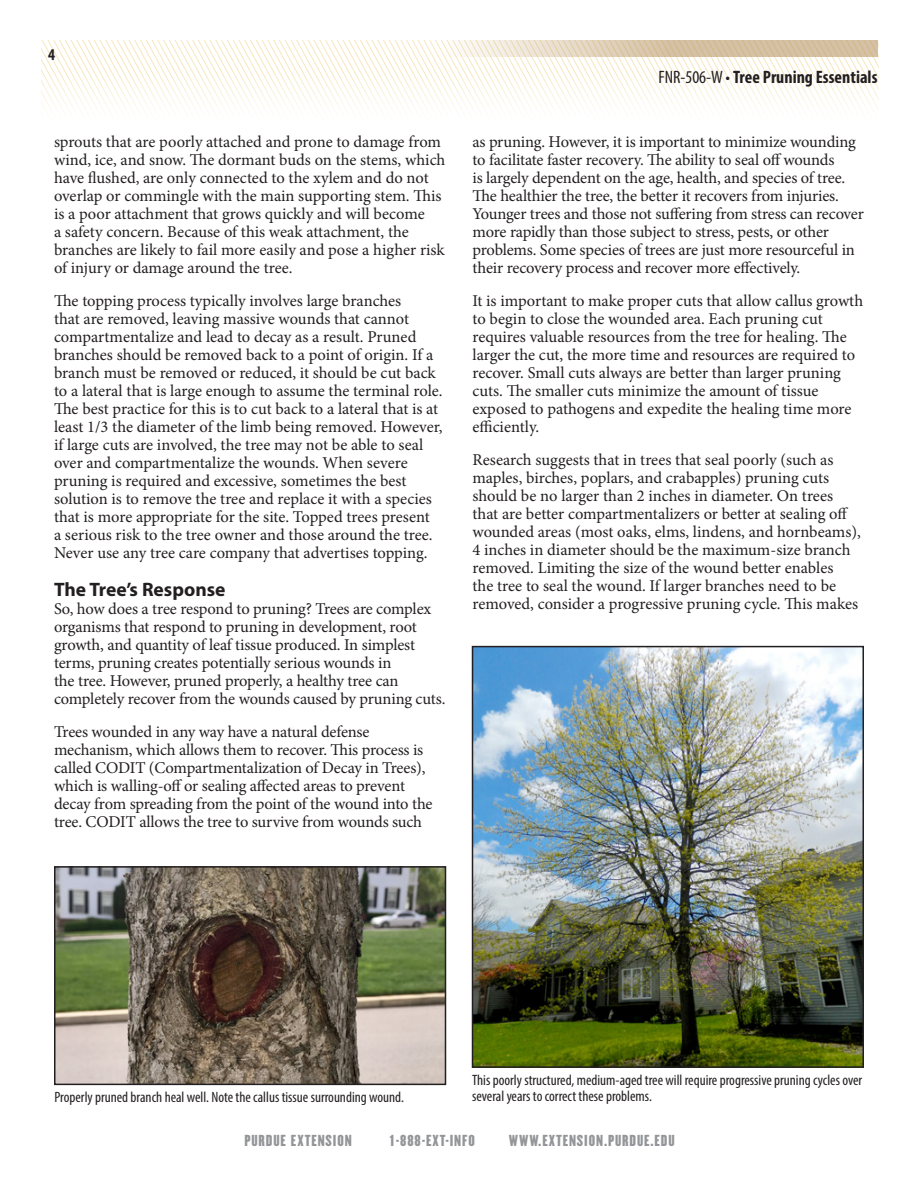
<style>
.page{position:relative;width:918px;height:1188px;background:#fff}
.page>*{position:absolute;margin:0;border:0;box-sizing:border-box;transform-origin:0 0}
.Heading_1{font:700 19.5px "Myriad Pro";color:#231f20}
.t1{font:700 condensed 18px "Myriad Pro";color:#231f20}
.t2{font:16.5px/18px "Minion Pro";letter-spacing:-.005em;color:#231f20}
.t3{font:700 condensed 16.5px "Myriad Pro";color:#231f20}
.Text{font:condensed 15px/16.5px "Myriad Pro";color:#231f20}
.t4{font:13.95px "Champion Liteweight";letter-spacing:.06em;color:#939598;scale:1.05 1}
.s1{font-weight:400}
</style>
<div class="page">
<svg style="left:41px;top:40px;width:837px;height:72px"></svg>
<svg style="left:279px;top:40px;width:599px;height:17px"></svg>
<img style="left:57px;top:869px;width:386px;height:213px">
<div style="left:54px;top:866px;width:392px;height:219px;border:2px solid #231f20"></div>
<img style="left:475px;top:649px;width:386px;height:416px">
<div style="left:472px;top:646px;width:392px;height:422px;border:2px solid #231f20"></div>
<p class="t3" style="left:48px;top:45px;width:9px">4</p>
<p class="t2" style="left:54px;top:133px;width:393px">sprouts that are poorly attached and prone to damage from wind, ice, and snow. The dormant buds on the stems, which have flushed, are only connected to the xylem and do not overlap or commingle with the main supporting stem. This is a poor attachment that grows quickly and will become<br>a safety concern. Because of this weak attachment, the branches are likely to fail more easily and pose a higher risk of injury or damage around the tree.</p>
<p class="t2" style="left:54px;top:292px;width:390px">The topping process typically involves large branches<br>that are removed, leaving massive wounds that cannot compartmentalize and lead to decay as a result. Pruned branches should be removed back to a point of origin. If a branch must be removed or reduced, it should be cut back to a lateral that is large enough to assume the terminal role.<br>The best practice for this is to cut back to a lateral that is at least 1/3 the diameter of the limb being removed. However, if large cuts are involved, the tree may not be able to seal over and compartmentalize the wounds. When severe pruning is required and excessive, sometimes the best solution is to remove the tree and replace it with a species that is more appropriate for the site. Topped trees present<br>a serious risk to the tree owner and those around the tree.<br>Never use any tree care company that advertises topping.</p>
<p class="Heading_1" style="left:54px;top:577px;width:173px">The Tree’s Response</p>
<p class="t2" style="left:54px;top:600px;width:393px">So, how does a tree respond to pruning? Trees are complex organisms that respond to pruning in development, root growth, and quantity of leaf tissue produced. In simplest terms, pruning creates potentially serious wounds in<br>the tree. However, pruned properly, a healthy tree can completely recover from the wounds caused by pruning cuts.</p>
<p class="t2" style="left:54px;top:723px;width:380px">Trees wounded in any way have a natural defense mechanism, which allows them to recover. This process is called CODIT (Compartmentalization of Decay in Trees), which is walling-off or sealing affected areas to prevent decay from spreading from the point of the wound into the tree. CODIT allows the tree to survive from wounds such</p>
<p class="t1" style="left:659px;top:65px;width:220px"><span class="s1">FNR-506-W •</span> Tree Pruning Essentials</p>
<p class="t2" style="left:473px;top:133px;width:393px">as pruning. However, it is important to minimize wounding to facilitate faster recovery. The ability to seal off wounds<br>is largely dependent on the age, health, and species of tree.<br>The healthier the tree, the better it recovers from injuries.<br>Younger trees and those not suffering from stress can recover more rapidly than those subject to stress, pests, or other problems. Some species of trees are just more resourceful in their recovery process and recover more effectively.</p>
<p class="t2" style="left:473px;top:292px;width:392px">It is important to make proper cuts that allow callus growth to begin to close the wounded area. Each pruning cut requires valuable resources from the tree for healing. The larger the cut, the more time and resources are required to recover. Small cuts always are better than larger pruning cuts. The smaller cuts minimize the amount of tissue exposed to pathogens and expedite the healing time more efficiently.</p>
<p class="t2" style="left:473px;top:451px;width:390px">Research suggests that in trees that seal poorly (such as maples, birches, poplars, and crabapples) pruning cuts should be no larger than 2 inches in diameter. On trees that are better compartmentalizers or better at sealing off wounded areas (most oaks, elms, lindens, and hornbeams), 4 inches in diameter should be the maximum-size branch removed. Limiting the size of the wound better enables<br>the tree to seal the wound. If larger branches need to be removed, consider a progressive pruning cycle. This makes</p>
<p class="Text" style="left:54px;top:1089px;width:351px">Properly pruned branch heal well. Note the callus tissue surrounding wound.</p>
<p class="Text" style="left:472px;top:1071px;width:392px">This poorly structured, medium-aged tree will require progressive pruning cycles over several years to correct these problems.</p>
<p class="t4" style="left:244px;top:1129px;width:104px">PURDUE EXTENSION</p>
<p class="t4" style="left:390px;top:1129px;width:82px">1-888-EXT-INFO</p>
<p class="t4" style="left:509px;top:1129px;width:159px">WWW.EXTENSION.PURDUE.EDU</p>
</div>
